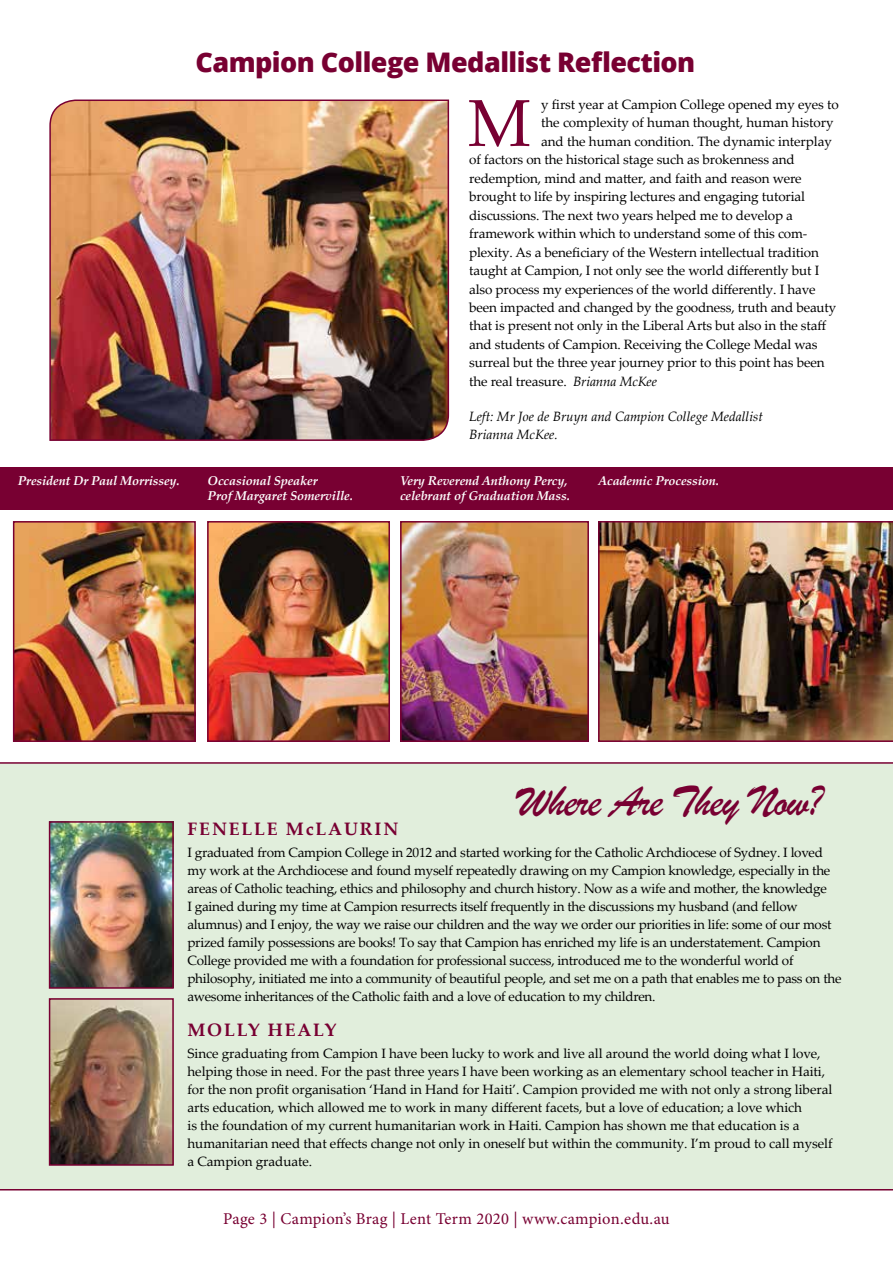
<style>
.page{position:relative;width:893px;height:1263px;background:#fff}
.page>*{position:absolute;margin:0;border:0;box-sizing:border-box;transform-origin:0 0}
.t1{font:66.45px "Palatino Linotype";color:#780032}
.t2{font:45px "Brush Script";letter-spacing:-.025em;color:#780032}
.t3{font:800 27px "Open Sans";letter-spacing:-.02em;color:#780032}
.t4{font:700 18px "Palatino Linotype";letter-spacing:.1em;color:#780032}
.t5{font:16.5px "Minion Pro";letter-spacing:.015em;color:#780032}
.t6{font:13.5px/18px "Palatino Linotype";letter-spacing:-.01em;color:#000}
.t7{font:italic 13.5px/18px "Palatino Linotype";color:#000}
.t8{font:italic 700 12.75px/15px "Palatino Linotype";letter-spacing:-.01em;color:#fff}
.s1{font-style:italic}
</style>
<div class="page">
<div style="left:0;top:762px;width:893px;height:428px;background:#e1eedc"></div>
<img style="left:52px;top:824px;width:119px;height:162px">
<div style="left:49px;top:821px;width:125px;height:168px;border:2px solid #780032"></div>
<img style="left:52px;top:1001px;width:119px;height:162px">
<div style="left:49px;top:998px;width:125px;height:168px;border:2px solid #780032"></div>
<img style="left:16px;top:524px;width:177px;height:215px">
<div style="left:13px;top:521px;width:183px;height:221px;border:2px solid #780032"></div>
<img style="left:598px;top:521px;width:295px;height:221px">
<img style="left:210px;top:524px;width:177px;height:215px">
<div style="left:207px;top:521px;width:183px;height:221px;border:2px solid #780032"></div>
<img style="left:403px;top:524px;width:183px;height:215px">
<div style="left:400px;top:521px;width:189px;height:221px;border:2px solid #780032"></div>
<div style="left:0;top:468px;width:893px;height:42px;background:#780032"></div>
<img style="left:49px;top:99px;width:401px;height:342px">
<h3 class="t3" style="left:195px;top:41px;width:501px">Campion College Medallist Reflection</h3>
<h1 class="t1" style="left:468px;top:76px;width:64px">M</h1>
<p class="t6" style="left:541px;top:95px;width:299px">y first year at Campion College opened my eyes to</p>
<p class="t6" style="left:541px;top:113px;width:294px">the complexity of human thought, human history</p>
<p class="t6" style="left:541px;top:132px;width:292px">and the human condition. The dynamic interplay</p>
<p class="t6" style="left:469px;top:150px;width:327px">of factors on the historical stage such as brokenness and</p>
<p class="t6" style="left:469px;top:169px;width:334px">redemption, mind and matter, and faith and reason were</p>
<p class="t6" style="left:469px;top:187px;width:337px">brought to life by inspiring lectures and engaging tutorial</p>
<p class="t6" style="left:469px;top:206px;width:325px">discussions. The next two years helped me to develop a</p>
<p class="t6" style="left:469px;top:224px;width:340px">framework within which to understand some of this com-</p>
<p class="t6" style="left:469px;top:242px;width:351px">plexity. As a beneficiary of the Western intellectual tradition</p>
<p class="t6" style="left:469px;top:261px;width:352px">taught at Campion, I not only see the world differently but I</p>
<p class="t6" style="left:469px;top:279px;width:348px">also process my experiences of the world differently. I have</p>
<p class="t6" style="left:469px;top:298px;width:369px">been impacted and changed by the goodness, truth and beauty</p>
<p class="t6" style="left:469px;top:316px;width:359px">that is present not only in the Liberal Arts but also in the staff</p>
<p class="t6" style="left:469px;top:335px;width:350px">and students of Campion. Receiving the College Medal was</p>
<p class="t6" style="left:469px;top:353px;width:357px">surreal but the three year journey prior to this point has been</p>
<p class="t6" style="left:469px;top:372px;width:189px">the real treasure. <span class="s1">Brianna McKee</span></p>
<p class="t7" style="left:469px;top:407px;width:295px">Left: Mr Joe de Bruyn and Campion College Medallist<br>Brianna McKee.</p>
<p class="t8" style="left:18px;top:473px;width:163px">President Dr Paul Morrissey.</p>
<p class="t8" style="left:208px;top:473px;width:147px">Occasional Speaker<br>Prof Margaret Somerville.</p>
<p class="t8" style="left:400px;top:473px;width:171px">Very Reverend Anthony Percy, celebrant of Graduation Mass.</p>
<p class="t8" style="left:598px;top:473px;width:122px">Academic Procession.</p>
<h2 class="t2" style="left:517px;top:773px;width:307px">Where Are They Now?</h2>
<h3 class="t4" style="left:187px;top:816px;width:212px">FENELLE McLAURIN</h3>
<p class="t6" style="left:187px;top:843px;width:655px">I graduated from Campion College in 2012 and started working for the Catholic Archdiocese of Sydney. I loved my work at the Archdiocese and found myself repeatedly drawing on my Campion knowledge, especially in the areas of Catholic teaching, ethics and philosophy and church history. Now as a wife and mother, the knowledge<br>I gained during my time at Campion resurrects itself frequently in the discussions my husband (and fellow alumnus) and I enjoy, the way we raise our children and the way we order our priorities in life: some of our most prized family possessions are books! To say that Campion has enriched my life is an understatement. Campion College provided me with a foundation for professional success, introduced me to the wonderful world of philosophy, initiated me into a community of beautiful people, and set me on a path that enables me to pass on the awesome inheritances of the Catholic faith and a love of education to my children.</p>
<h3 class="t4" style="left:187px;top:1017px;width:150px">MOLLY HEALY</h3>
<p class="t6" style="left:187px;top:1044px;width:647px">Since graduating from Campion I have been lucky to work and live all around the world doing what I love, helping those in need. For the past three years I have been working as an elementary school teacher in Haiti, for the non profit organisation ‘Hand in Hand for Haiti’. Campion provided me with not only a strong liberal arts education, which allowed me to work in many different facets, but a love of education; a love which<br>is the foundation of my current humanitarian work in Haiti. Campion has shown me that education is a humanitarian need that effects change not only in oneself but within the community. I’m proud to call myself a Campion graduate.</p>
<p class="t5" style="left:223px;top:1207px;width:448px">Page 3 | Campion’s Brag | Lent Term 2020 | www.campion.edu.au</p>
</div>
